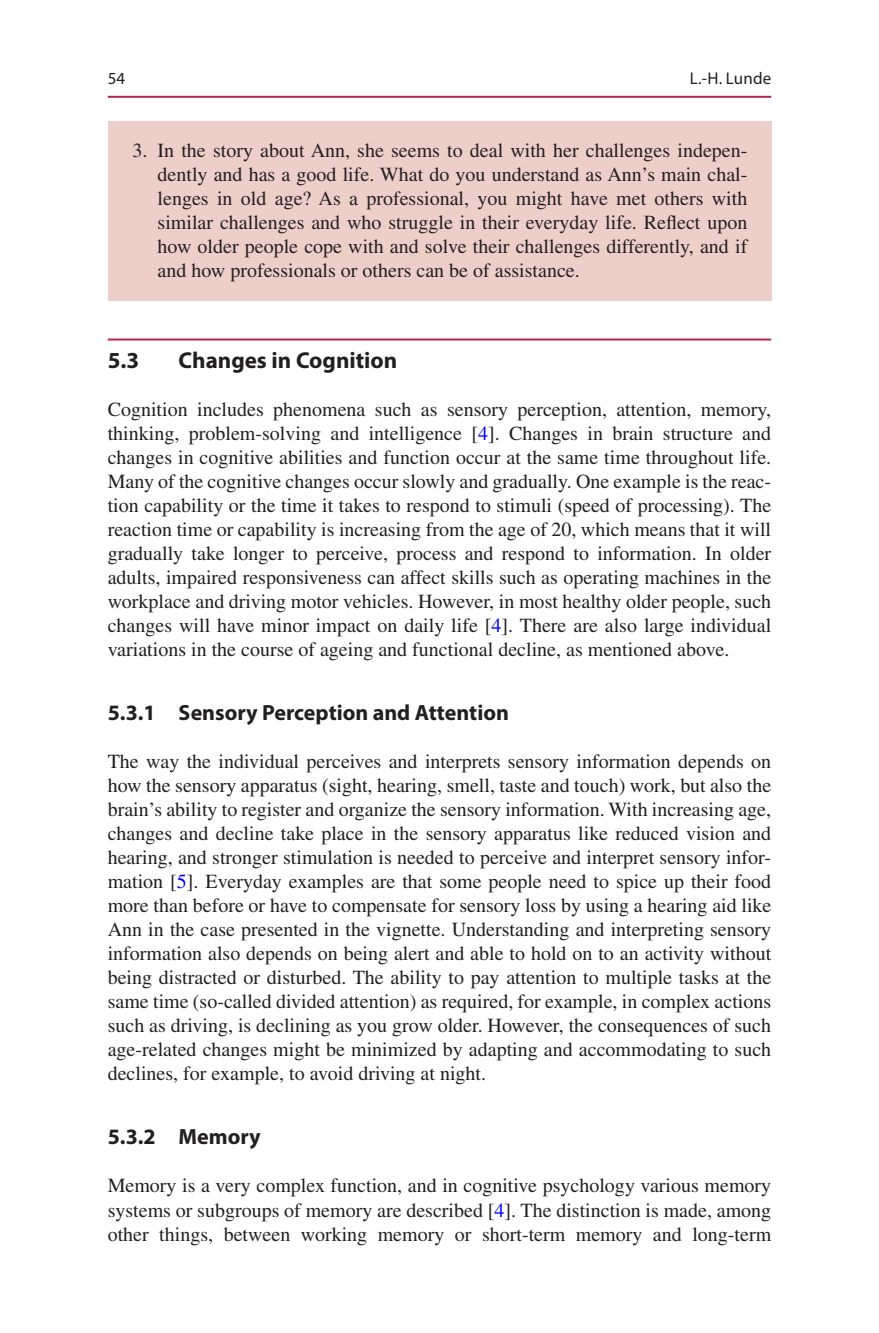
<style>
.page{position:relative;width:879px;height:1333px;background:#fff}
.page>*{position:absolute;margin:0;border:0;box-sizing:border-box;transform-origin:0 0}
.t1{font:700 23px "Myriad Pro";color:#231f20}
.t2{font:700 22px "Myriad Pro";color:#231f20}
.t3{font:20px/24px "Times LT Std";color:#231f20;text-align:justify}
.t4{font:17px "Myriad Pro Regular 2";letter-spacing:.005em;color:#231f20}
.t5{font:17px "Myriad Pro";color:#231f20}
.s1{color:#00f}
</style>
<div class="page">
<hr style="left:108px;top:338px;width:663px;height:2px;background:#b6274b">
<div style="left:108px;top:121px;width:663px;height:180px;background:#edcec9"></div>
<hr style="left:108px;top:96px;width:663px;height:2px;background:#b6274b">
<p class="t5" style="left:108px;top:68px;width:19px">54</p>
<p class="t4" style="left:690px;top:68px;width:83px">L.-H. Lunde</p>
<p class="t3" style="left:158px;top:138px;width:591px;text-indent:-25px">3. In the story about Ann, she seems to deal with her challenges indepen&shy;dently and has a good life. What do you understand as Ann’s main chal&shy;lenges in old age? As a professional, you might have met others with similar challenges and who struggle in their everyday life. Reflect upon how older people cope with and solve their challenges differently, and if and how professionals or others can be of assistance.</p>
<p class="t1" style="left:108px;top:345px;width:33px">5.3</p>
<p class="t1" style="left:179px;top:345px;width:220px">Changes in Cognition</p>
<p class="t3" style="left:108px;top:397px;width:665px">Cognition includes phenomena such as sensory perception, attention, memory, thinking, problem-solving and intelligence [<span class="s1">4</span>]. Changes in brain structure and changes in cognitive abilities and function occur at the same time throughout life.<br>Many of the cognitive changes occur slowly and gradually. One example is the reac&shy;tion capability or the time it takes to respond to stimuli (speed of processing). The reaction time or capability is increasing from the age of 20, which means that it will gradually take longer to perceive, process and respond to information. In older adults, impaired responsiveness can affect skills such as operating machines in the workplace and driving motor vehicles. However, in most healthy older people, such changes will have minor impact on daily life [<span class="s1">4</span>]. There are also large individual variations in the course of ageing and functional decline, as mentioned above.</p>
<p class="t2" style="left:108px;top:698px;width:403px">5.3.1 Sensory Perception and Attention</p>
<p class="t3" style="left:108px;top:749px;width:665px">The way the individual perceives and interprets sensory information depends on how the sensory apparatus (sight, hearing, smell, taste and touch) work, but also the brain’s ability to register and organize the sensory information. With increasing age, changes and decline take place in the sensory apparatus like reduced vision and hearing, and stronger stimulation is needed to perceive and interpret sensory infor&shy;mation [<span class="s1">5</span>]. Everyday examples are that some people need to spice up their food more than before or have to compensate for sensory loss by using a hearing aid like Ann in the case presented in the vignette. Understanding and interpreting sensory information also depends on being alert and able to hold on to an activity without being distracted or disturbed. The ability to pay attention to multiple tasks at the same time (so-called divided attention) as required, for example, in complex actions such as driving, is declining as you grow older. However, the consequences of such age-related changes might be minimized by adapting and accommodating to such declines, for example, to avoid driving at night.</p>
<p class="t2" style="left:108px;top:1122px;width:155px">5.3.2 Memory</p>
<p class="t3" style="left:108px;top:1173px;width:665px">Memory is a very complex function, and in cognitive psychology various memory systems or subgroups of memory are described [<span class="s1">4</span>]. The distinction is made, among other things, between working memory or short-term memory and long-term</p>
</div>
